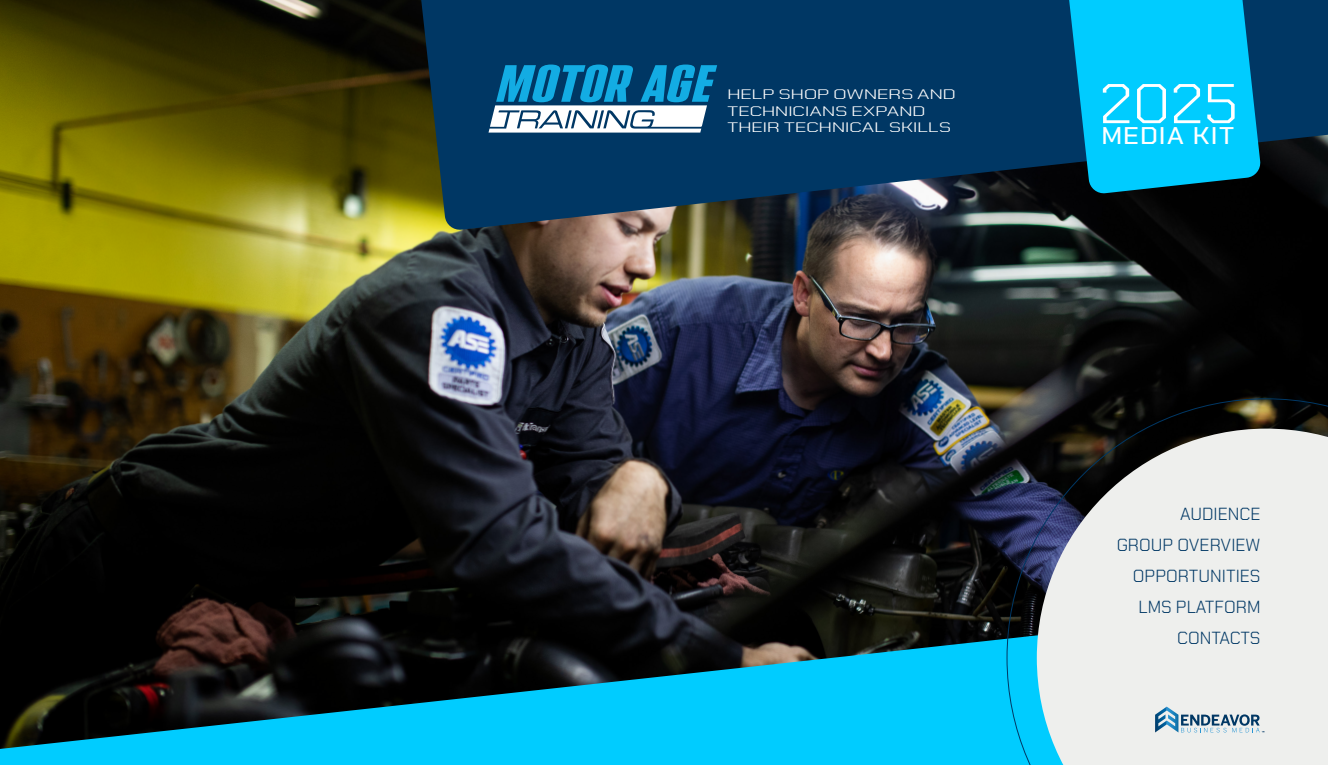
<style>
.page{position:relative;width:1328px;height:765px;background:#fff}
.page>*{position:absolute;margin:0;border:0;box-sizing:border-box;transform-origin:0 0}
._24_Chakra_44pt_White_Centered{font:300 55.88px "Chakra Petch";color:#fff;scale:1.1 1}
._24_Chakra_19pt_Blue{font:500 24.12px "Chakra Petch";letter-spacing:.045em;color:#fff;scale:1.1 1}
._24_Chakra_14pt_Blue_CAPs{font:300 17.5px/31px "Chakra Petch";color:#003764;text-align:right}
._24_Chakra_14pt_Left_CAP_White{font:300 13.75px/16.5px "Chakra Petch";letter-spacing:-.02em;color:#fff;scale:1.5 1}
</style>
<div class="page">
<img style="left:0;top:0;width:1328px;height:629px">
<svg style="left:0;top:629px;width:1007px;height:136px;background:#08728c"></svg>
<img style="left:1007px;top:399px;width:321px;height:366px">
<svg style="left:1036px;top:429px;width:292px;height:336px;background:#d1d4d4"></svg>
<svg style="left:1155px;top:707px;width:109px;height:25px;background:#a9bfcd"></svg>
<svg style="left:413px;top:0;width:915px;height:231px;background:#0c3555"></svg>
<svg style="left:1065px;top:0;width:196px;height:194px;background:#00b1e0"></svg>
<svg style="left:488px;top:65px;width:229px;height:68px"></svg>
<p class="_24_Chakra_14pt_Left_CAP_White" style="left:727px;top:86px;width:154px">HELP SHOP OWNERS AND<br>TECHNICIANS EXPAND<br>THEIR TECHNICAL SKILLS</p>
<p class="_24_Chakra_44pt_White_Centered" style="left:1099px;top:71px;width:128px">2025</p>
<p class="_24_Chakra_19pt_Blue" style="left:1101px;top:121px;width:122px">MEDIA KIT</p>
<p class="_24_Chakra_14pt_Blue_CAPs" style="left:1180px;top:498px;width:82px">AUDIENCE</p>
<p class="_24_Chakra_14pt_Blue_CAPs" style="left:1116px;top:529px;width:145px">GROUP OVERVIEW<br>OPPORTUNITIES</p>
<p class="_24_Chakra_14pt_Blue_CAPs" style="left:1138px;top:591px;width:123px">LMS PLATFORM</p>
<p class="_24_Chakra_14pt_Blue_CAPs" style="left:1177px;top:622px;width:85px">CONTACTS</p>
</div>
